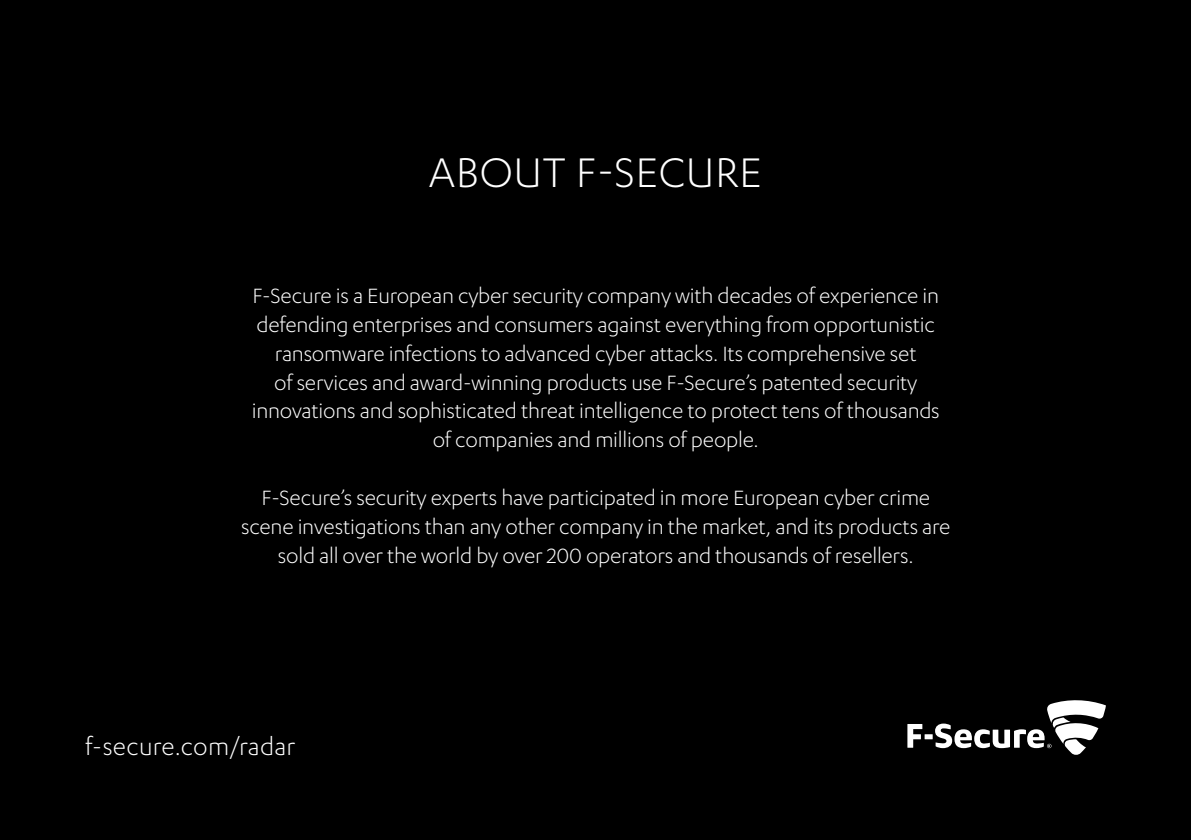
<style>
.page{position:relative;width:1191px;height:840px;background:#fff}
.page>*{position:absolute;margin:0;border:0;box-sizing:border-box;transform-origin:0 0}
.t1{font:300 48px "F Secure Sans";letter-spacing:.01em;color:#fff}
.t2{font:300 28px "F Secure Sans";letter-spacing:.01em;color:#fff}
.t3{font:300 24px/28.8px "F Secure Sans";letter-spacing:-.01em;color:#fff;text-align:center}
</style>
<div class="page">
<div style="left:0;top:0;width:1191px;height:839px;background:#000"></div>
<svg style="left:907px;top:724px;width:15px;height:23px"></svg>
<svg style="left:924px;top:733px;width:8px;height:5px"></svg>
<svg style="left:935px;top:700px;width:171px;height:55px"></svg>
<h1 class="t1" style="left:429px;top:146px;width:334px">ABOUT F-SECURE</h1>
<p class="t3" style="left:252px;top:280px;width:689px">F-Secure is a European cyber security company with decades of experience in defending enterprises and consumers against everything from opportunistic ransomware infections to advanced cyber attacks. Its comprehensive set<br>of services and award-winning products use F-Secure’s patented security innovations and sophisticated threat intelligence to protect tens of thousands of companies and millions of people.</p>
<p class="t3" style="left:241px;top:482px;width:711px">F-Secure’s security experts have participated in more European cyber crime scene investigations than any other company in the market, and its products are sold all over the world by over 200 operators and thousands of resellers.</p>
<p class="t2" style="left:85px;top:730px;width:212px">f-secure.com/radar</p>
</div>
